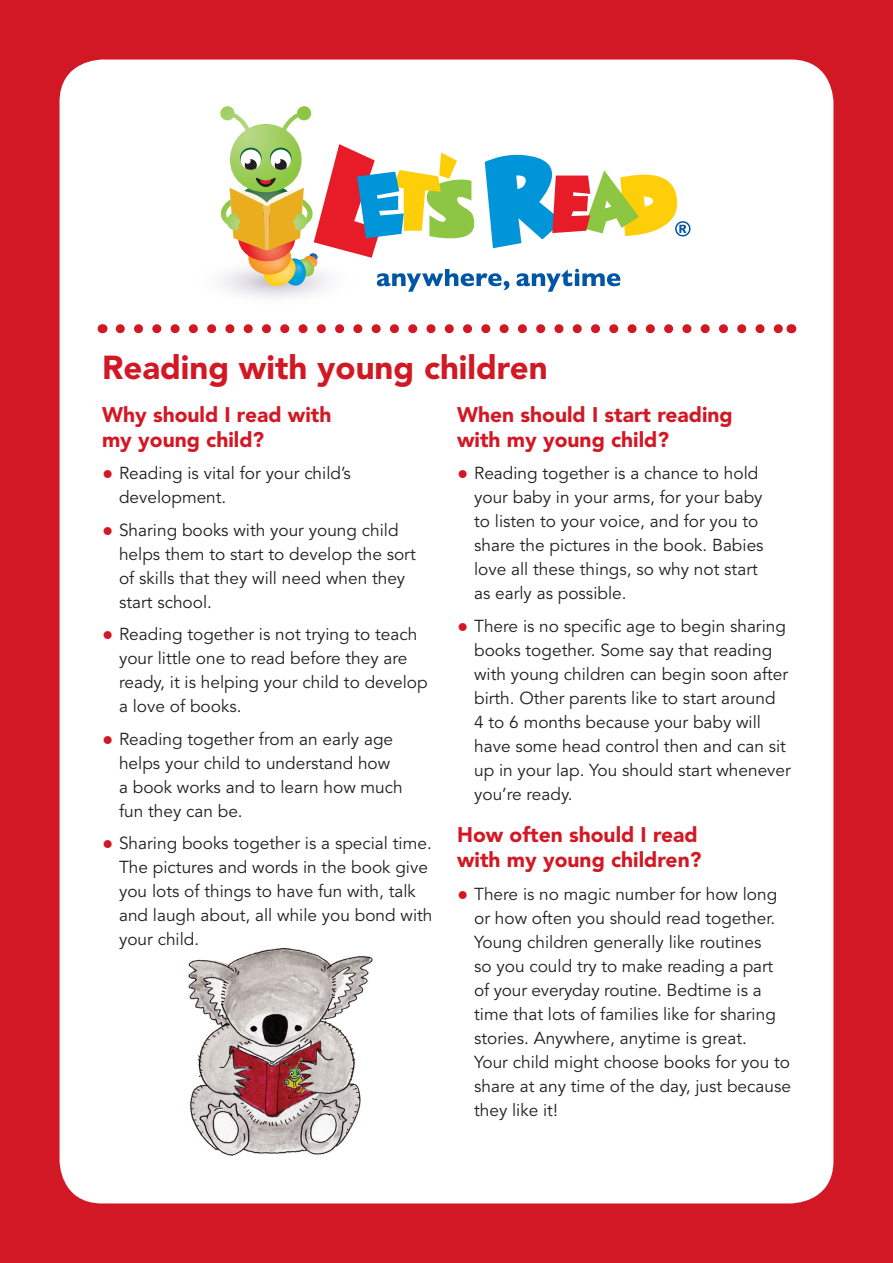
<style>
.page{position:relative;width:893px;height:1263px;background:#d21824}
.page>*{position:absolute;margin:0;border:0;box-sizing:border-box;transform-origin:0 0}
.t1{font:900 33px "Avenir";color:#d21824}
.t2{font:900 21px/25.2px "Avenir";color:#d21824}
.t3{font:17.25px/24px "Avenir";color:#231f20}
.s1{font-size:22.5px;color:#d21824}
</style>
<div class="page">
<div style="left:60px;top:60px;width:773px;height:1143px;background:#fff;border-radius:43px"></div>
<svg style="left:120px;top:324px;width:662px;height:9px"></svg>
<svg style="left:220px;top:106px;width:471px;height:191px"></svg>
<img style="left:188px;top:948px;width:185px;height:208px">
<h1 class="t1" style="left:102px;top:348px;width:447px">Reading with young children</h1>
<p class="t2" style="left:102px;top:401px;width:231px">Why should I read with my young child?</p>
<p class="t3" style="left:119px;top:462px;width:233px;text-indent:-17px"><span class="s1">•</span> Reading is vital for your child’s development.</p>
<p class="t3" style="left:119px;top:518px;width:298px;text-indent:-17px"><span class="s1">•</span> Sharing books with your young child helps them to start to develop the sort of skills that they will need when they start school.</p>
<p class="t3" style="left:119px;top:623px;width:310px;text-indent:-17px"><span class="s1">•</span> Reading together is not trying to teach your little one to read before they are ready, it is helping your child to develop a love of books.</p>
<p class="t3" style="left:119px;top:727px;width:285px;text-indent:-17px"><span class="s1">•</span> Reading together from an early age helps your child to understand how a book works and to learn how much fun they can be.</p>
<p class="t3" style="left:119px;top:832px;width:315px;text-indent:-17px"><span class="s1">•</span> Sharing books together is a special time.<br>The pictures and words in the book give you lots of things to have fun with, talk and laugh about, all while you bond with your child.</p>
<p class="t2" style="left:457px;top:401px;width:277px">When should I start reading with my young child?</p>
<p class="t3" style="left:474px;top:462px;width:291px;text-indent:-17px"><span class="s1">•</span> Reading together is a chance to hold your baby in your arms, for your baby to listen to your voice, and for you to share the pictures in the book. Babies love all these things, so why not start as early as possible.</p>
<p class="t3" style="left:474px;top:614px;width:318px;text-indent:-17px"><span class="s1">•</span> There is no specific age to begin sharing books together. Some say that reading with young children can begin soon after birth. Other parents like to start around<br>4 to 6 months because your baby will have some head control then and can sit up in your lap. You should start whenever you’re ready.</p>
<p class="t2" style="left:457px;top:822px;width:246px">How often should I read with my young children?</p>
<p class="t3" style="left:474px;top:882px;width:318px;text-indent:-17px"><span class="s1">•</span> There is no magic number for how long or how often you should read together.<br>Young children generally like routines<br>so you could try to make reading a part of your everyday routine. Bedtime is a time that lots of families like for sharing stories. Anywhere, anytime is great.<br>Your child might choose books for you to share at any time of the day, just because they like it!</p>
</div>
